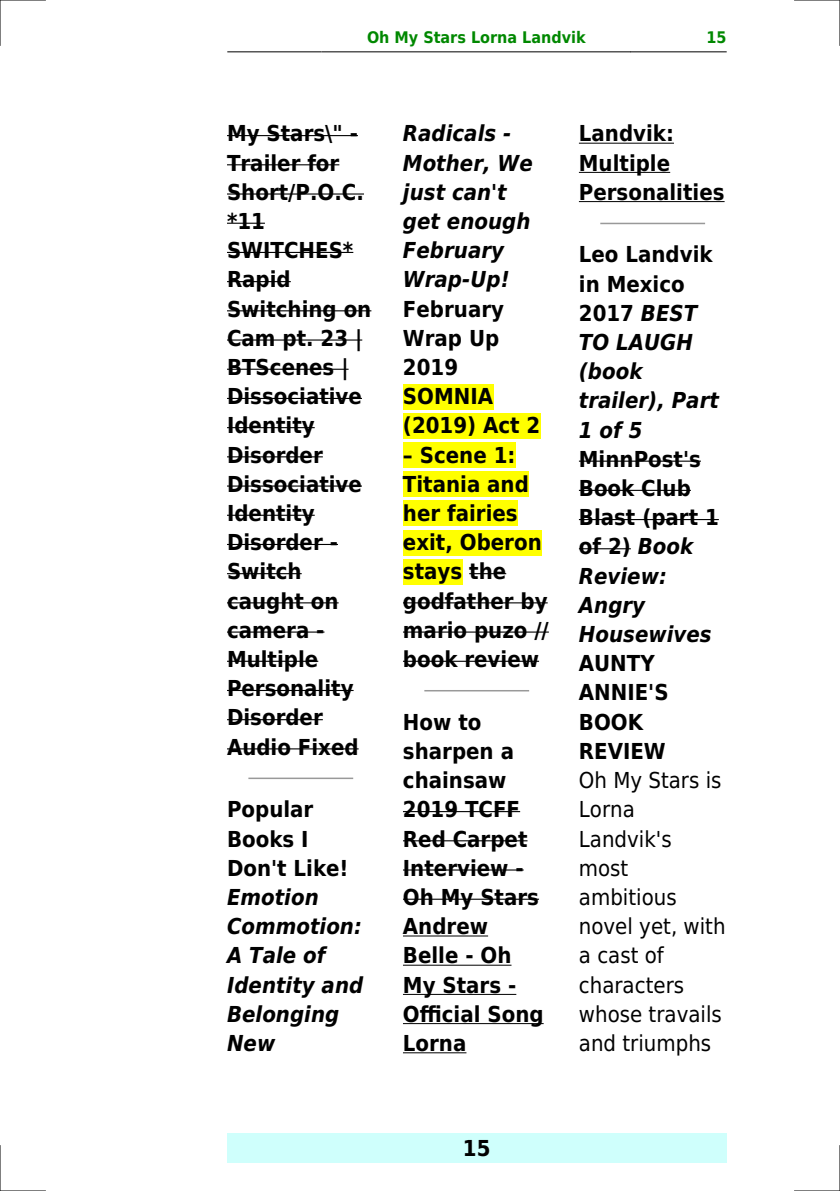
<style>
.page{position:relative;width:840px;height:1191px;background:#fff}
.page>*{position:absolute;margin:0;border:0;box-sizing:border-box;transform-origin:0 0}
.t1{font:700 22px/29.2px "DejaVu Sans Condensed";color:#000}
.t2{font:italic 700 22px/29.2px "DejaVu Sans Condensed";color:#000}
.t3{font:22px/29.2px "DejaVu Sans Condensed";color:#000}
.t4{font:700 16px "DejaVu Sans Condensed";color:#080}
.s1{font-style:normal}
.s2{font-style:italic}
</style>
<div class="page">
<hr style="left:227px;top:51px;width:94px;height:1px;background:#000">
<hr style="left:322px;top:51px;width:308px;height:1px;background:#000">
<hr style="left:630px;top:51px;width:95px;height:1px;background:#000">
<div style="left:227px;top:1133px;width:499px;height:29px;background:#cffffc"></div>
<hr style="left:227px;top:135px;width:131px;height:1px;background:#000">
<hr style="left:227px;top:164px;width:112px;height:1px;background:#000">
<hr style="left:227px;top:193px;width:137px;height:2px;background:#000">
<hr style="left:227px;top:223px;width:38px;height:1px;background:#000">
<hr style="left:227px;top:252px;width:126px;height:1px;background:#000">
<hr style="left:227px;top:281px;width:63px;height:1px;background:#000">
<hr style="left:227px;top:310px;width:144px;height:1px;background:#000">
<hr style="left:227px;top:339px;width:135px;height:1px;background:#000">
<hr style="left:227px;top:369px;width:121px;height:1px;background:#000">
<hr style="left:227px;top:398px;width:135px;height:1px;background:#000">
<hr style="left:227px;top:427px;width:87px;height:1px;background:#000">
<hr style="left:227px;top:456px;width:95px;height:1px;background:#000">
<hr style="left:227px;top:485px;width:135px;height:1px;background:#000">
<hr style="left:227px;top:515px;width:87px;height:1px;background:#000">
<hr style="left:227px;top:544px;width:111px;height:1px;background:#000">
<hr style="left:227px;top:573px;width:74px;height:1px;background:#000">
<hr style="left:227px;top:602px;width:111px;height:1px;background:#000">
<hr style="left:227px;top:631px;width:97px;height:1px;background:#000">
<hr style="left:227px;top:660px;width:91px;height:2px;background:#000">
<hr style="left:227px;top:690px;width:126px;height:1px;background:#000">
<hr style="left:227px;top:719px;width:95px;height:1px;background:#000">
<hr style="left:227px;top:748px;width:131px;height:1px;background:#000">
<hr style="left:249px;top:777px;width:103px;height:2px;background:#999">
<div style="left:403px;top:384px;width:90px;height:25px;background:#ff0"></div>
<div style="left:403px;top:413px;width:137px;height:25px;background:#ff0"></div>
<div style="left:403px;top:442px;width:112px;height:26px;background:#ff0"></div>
<div style="left:403px;top:471px;width:125px;height:26px;background:#ff0"></div>
<div style="left:403px;top:500px;width:114px;height:26px;background:#ff0"></div>
<div style="left:403px;top:530px;width:138px;height:25px;background:#ff0"></div>
<div style="left:403px;top:559px;width:59px;height:25px;background:#ff0"></div>
<hr style="left:469px;top:573px;width:37px;height:1px;background:#000">
<hr style="left:403px;top:602px;width:144px;height:1px;background:#000">
<hr style="left:403px;top:631px;width:145px;height:1px;background:#000">
<hr style="left:403px;top:660px;width:135px;height:2px;background:#000">
<hr style="left:425px;top:690px;width:103px;height:1px;background:#999">
<hr style="left:403px;top:811px;width:117px;height:1px;background:#000">
<hr style="left:403px;top:840px;width:124px;height:1px;background:#000">
<hr style="left:403px;top:869px;width:120px;height:1px;background:#000">
<hr style="left:403px;top:898px;width:135px;height:1px;background:#000">
<hr style="left:403px;top:935px;width:85px;height:1px;background:#000">
<hr style="left:403px;top:964px;width:108px;height:1px;background:#000">
<hr style="left:403px;top:994px;width:113px;height:1px;background:#000">
<hr style="left:403px;top:1023px;width:140px;height:1px;background:#000">
<hr style="left:403px;top:1052px;width:63px;height:1px;background:#000">
<hr style="left:578px;top:143px;width:95px;height:1px;background:#000">
<hr style="left:578px;top:172px;width:91px;height:1px;background:#000">
<hr style="left:578px;top:201px;width:146px;height:1px;background:#000">
<hr style="left:600px;top:223px;width:104px;height:1px;background:#999">
<hr style="left:578px;top:460px;width:122px;height:2px;background:#000">
<hr style="left:578px;top:490px;width:112px;height:1px;background:#000">
<hr style="left:578px;top:519px;width:140px;height:1px;background:#000">
<hr style="left:578px;top:548px;width:52px;height:1px;background:#000">
<hr style="left:0;top:0;width:45px;height:1px;background:#000">
<hr style="left:794px;top:0;width:45px;height:1px;background:#000">
<hr style="left:0;top:1190px;width:45px;height:1px;background:#000">
<hr style="left:794px;top:1190px;width:45px;height:1px;background:#000">
<hr style="left:0;top:0;width:1px;height:45px;background:#000">
<hr style="left:0;top:1145px;width:1px;height:46px;background:#000">
<hr style="left:839px;top:0;width:1px;height:45px;background:#000">
<hr style="left:839px;top:1145px;width:1px;height:46px;background:#000">
<p class="t4" style="left:367px;top:29px;width:220px">Oh My Stars Lorna Landvik</p>
<p class="t4" style="left:706px;top:29px;width:22px">15</p>
<p class="t1" style="left:227px;top:119px;width:146px">My Stars\" -<br>Trailer for<br>Short/P.O.C. *11<br>SWITCHES*<br>Rapid<br>Switching on<br>Cam pt. 23 |<br>BTScenes |<br>Dissociative<br>Identity<br>Disorder<br>Dissociative<br>Identity<br>Disorder -<br>Switch caught on camera -<br>Multiple<br>Personality<br>Disorder<br>Audio Fixed</p>
<p class="t1" style="left:227px;top:795px;width:123px">Popular<br>Books I<br>Don't Like!</p>
<p class="t2" style="left:227px;top:882px;width:138px">Emotion<br>Commotion:<br>A Tale of<br>Identity and<br>Belonging<br>New</p>
<p class="t2" style="left:403px;top:119px;width:131px">Radicals -<br>Mother, We just can't get enough<br>February<br>Wrap-Up!</p>
<p class="t1" style="left:403px;top:294px;width:103px">February</p>
<p class="t1" style="left:403px;top:323px;width:98px">Wrap Up</p>
<p class="t1" style="left:403px;top:353px;width:57px">2019</p>
<p class="t1" style="left:403px;top:382px;width:92px">SOMNIA</p>
<p class="t1" style="left:403px;top:411px;width:139px">(2019) Act 2</p>
<p class="t1" style="left:419px;top:440px;width:97px">Scene 1:</p>
<p class="t1" style="left:403px;top:469px;width:127px">Titania and</p>
<p class="t1" style="left:403px;top:499px;width:116px">her fairies</p>
<p class="t1" style="left:403px;top:528px;width:140px">exit, Oberon</p>
<p class="t1" style="left:403px;top:557px;width:105px">stays the</p>
<p class="t1" style="left:403px;top:586px;width:146px">godfather by</p>
<p class="t1" style="left:403px;top:615px;width:147px">mario puzo //</p>
<p class="t1" style="left:403px;top:645px;width:137px">book review</p>
<p class="t1" style="left:403px;top:707px;width:142px">How to sharpen a chainsaw<br>2019 TCFF<br>Red Carpet<br>Interview -<br>Oh My Stars<br>Andrew<br>Belle - Oh<br>My Stars -<br>Official Song<br>Lorna</p>
<p class="t1" style="left:578px;top:119px;width:147px">Landvik:<br>Multiple<br>Personalities</p>
<p class="t2" style="left:578px;top:240px;width:141px"><span class="s1">Leo Landvik in Mexico<br>2017</span> BEST<br>TO LAUGH (book trailer), Part<br>1 of 5</p>
<p class="t1" style="left:578px;top:444px;width:141px">MinnPost's<br>Book Club<br>Blast (part 1 of 2) <span class="s2">Book<br>Review:<br>Angry<br>Housewives</span></p>
<p class="t1" style="left:578px;top:649px;width:91px">AUNTY<br>ANNIE'S<br>BOOK<br>REVIEW</p>
<p class="t3" style="left:578px;top:766px;width:148px">Oh My Stars is<br>Lorna<br>Landvik's most ambitious novel yet, with a cast of characters whose travails and triumphs</p>
<p class="t1" style="left:462px;top:1133px;width:29px">15</p>
</div>
